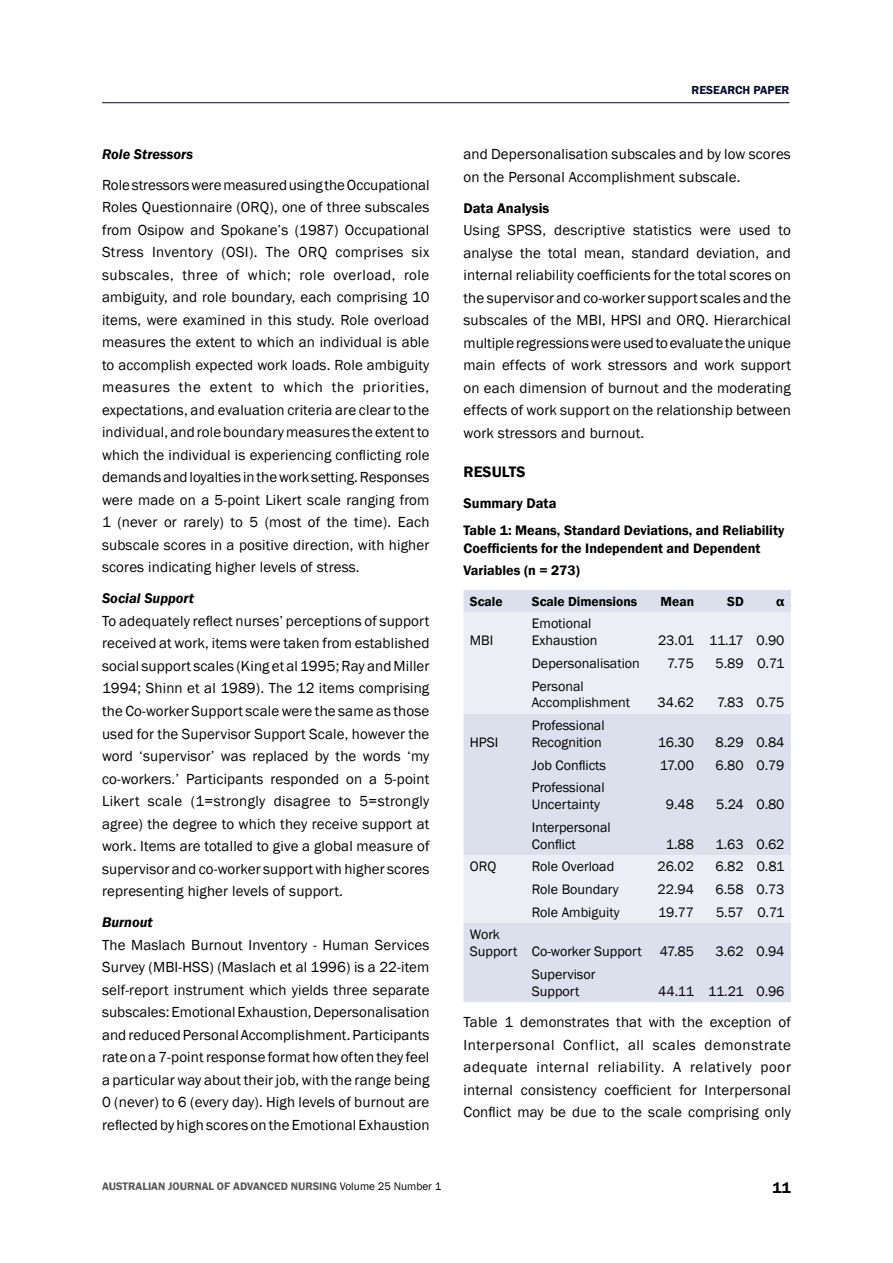
<style>
.page{position:relative;width:893px;height:1263px;background:#fff}
.page>*{position:absolute;margin:0;border:0;box-sizing:border-box;transform-origin:0 0}
.t1{font:600 15.6px "Franklin Gothic";color:#000}
.t2{font:15px/22.5px "Franklin Gothic";letter-spacing:.01em;color:#000;text-align:justify}
.t3{font:italic 600 14.4px "Franklin Gothic";color:#000}
.t4{font:600 14.4px "Franklin Gothic";color:#000}
.t5{font:14.1px/17px "Franklin Gothic";color:#000}
.t6{font:600 14.1px/18px "Franklin Gothic";color:#000}
.t7{font:600 13.5px "Franklin Gothic";color:#000}
.t8{font:600 12px "Franklin Gothic";color:#070a2d}
.t9{font:600 11.25px "Franklin Gothic";color:#58585a}
.s1{font-weight:400;color:#000}
</style>
<div class="page">
<div style="left:463px;top:590px;width:328px;height:412px;background:#dcdfec"></div>
<svg style="left:463px;top:612px;width:328px;height:311px;fill:#edeef5"></svg>
<hr style="left:102px;top:102px;width:687px;height:1px;background:#070a2d">
<p class="t3" style="left:102px;top:145px;width:92px">Role Stressors</p>
<p class="t2" style="left:102px;top:174px;width:329px">Role stressors were measured using the Occupational Roles Questionnaire (ORQ), one of three subscales from Osipow and Spokane’s (1987) Occupational Stress Inventory (OSI). The ORQ comprises six subscales, three of which; role overload, role ambiguity, and role boundary, each comprising 10 items, were examined in this study. Role overload measures the extent to which an individual is able to accomplish expected work loads. Role ambiguity measures the extent to which the priorities, expectations, and evaluation criteria are clear to the individual, and role boundary measures the extent to which the individual is experiencing conflicting role demands and loyalties in the work setting. Responses were made on a 5‑point Likert scale ranging from 1 (never or rarely) to 5 (most of the time). Each subscale scores in a positive direction, with higher scores indicating higher levels of stress.</p>
<p class="t3" style="left:102px;top:589px;width:94px">Social Support</p>
<p class="t2" style="left:102px;top:610px;width:329px">To adequately reflect nurses’ perceptions of support received at work, items were taken from established social support scales (King et al 1995; Ray and Miller 1994; Shinn et al 1989). The 12 items comprising the Co‑worker Support scale were the same as those used for the Supervisor Support Scale, however the word ‘supervisor’ was replaced by the words ‘my co‑workers.’ Participants responded on a 5‑point Likert scale (1=strongly disagree to 5=strongly agree) the degree to which they receive support at work. Items are totalled to give a global measure of supervisor and co‑worker support with higher scores representing higher levels of support.</p>
<p class="t3" style="left:102px;top:913px;width:52px">Burnout</p>
<p class="t2" style="left:102px;top:933px;width:329px">The Maslach Burnout Inventory ‑ Human Services Survey (MBI‑HSS) (Maslach et al 1996) is a 22‑item self‑report instrument which yields three separate subscales: Emotional Exhaustion, Depersonalisation and reduced Personal Accomplishment. Participants rate on a 7‑point response format how often they feel a particular way about their job, with the range being 0 (never) to 6 (every day). High levels of burnout are reflected by high scores on the Emotional Exhaustion</p>
<p class="t8" style="left:691px;top:83px;width:99px">RESEARCH PAPER</p>
<p class="t2" style="left:463px;top:143px;width:329px">and Depersonalisation subscales and by low scores on the Personal Accomplishment subscale.</p>
<p class="t4" style="left:463px;top:199px;width:87px">Data Analysis</p>
<p class="t2" style="left:463px;top:219px;width:329px">Using SPSS, descriptive statistics were used to analyse the total mean, standard deviation, and internal reliability coefficients for the total scores on the supervisor and co‑worker support scales and the subscales of the MBI, HPSI and ORQ. Hierarchical multiple regressions were used to evaluate the unique main effects of work stressors and work support on each dimension of burnout and the moderating effects of work support on the relationship between work stressors and burnout.</p>
<p class="t1" style="left:463px;top:463px;width:64px">RESULTS</p>
<p class="t4" style="left:463px;top:495px;width:95px">Summary Data</p>
<p class="t6" style="left:463px;top:521px;width:322px">Table 1: Means, Standard Deviations, and Reliability<br>Coefficients for the Independent and Dependent</p>
<p class="t6" style="left:463px;top:562px;width:118px">Variables (n = 273)</p>
<p class="t7" style="left:470px;top:593px;width:34px">Scale</p>
<p class="t7" style="left:532px;top:593px;width:107px">Scale Dimensions</p>
<p class="t7" style="left:660px;top:593px;width:35px">Mean</p>
<p class="t7" style="left:727px;top:593px;width:18px">SD</p>
<p class="t7" style="left:776px;top:593px;width:10px">α</p>
<p class="t5" style="left:470px;top:632px;width:25px">MBI</p>
<p class="t5" style="left:532px;top:615px;width:67px">Emotional<br>Exhaustion</p>
<p class="t5" style="left:658px;top:632px;width:128px">23.01 11.17 0.90</p>
<p class="t5" style="left:470px;top:734px;width:30px">HPSI</p>
<p class="t5" style="left:532px;top:655px;width:110px">Depersonalisation</p>
<p class="t5" style="left:667px;top:655px;width:28px">7.75</p>
<p class="t5" style="left:715px;top:655px;width:71px">5.89 0.71</p>
<p class="t5" style="left:532px;top:678px;width:100px">Personal<br>Accomplishment</p>
<p class="t5" style="left:657px;top:695px;width:38px">34.62</p>
<p class="t5" style="left:717px;top:695px;width:69px">7.83 0.75</p>
<p class="t5" style="left:532px;top:717px;width:74px">Professional<br>Recognition</p>
<p class="t5" style="left:658px;top:734px;width:38px">16.30</p>
<p class="t5" style="left:715px;top:734px;width:71px">8.29 0.84</p>
<p class="t5" style="left:532px;top:757px;width:76px">Job Conflicts</p>
<p class="t5" style="left:660px;top:757px;width:36px">17.00</p>
<p class="t5" style="left:715px;top:757px;width:71px">6.80 0.79</p>
<p class="t5" style="left:532px;top:779px;width:74px">Professional<br>Uncertainty</p>
<p class="t5" style="left:666px;top:796px;width:30px">9.48</p>
<p class="t5" style="left:716px;top:796px;width:70px">5.24 0.80</p>
<p class="t5" style="left:532px;top:819px;width:80px">Interpersonal<br>Conflict</p>
<p class="t5" style="left:666px;top:836px;width:30px">1.88</p>
<p class="t5" style="left:715px;top:836px;width:70px">1.63 0.62</p>
<p class="t5" style="left:470px;top:858px;width:28px">ORQ</p>
<p class="t5" style="left:532px;top:858px;width:84px">Role Overload</p>
<p class="t5" style="left:657px;top:858px;width:38px">26.02</p>
<p class="t5" style="left:715px;top:858px;width:71px">6.82 0.81</p>
<p class="t5" style="left:532px;top:881px;width:88px">Role Boundary</p>
<p class="t5" style="left:657px;top:881px;width:38px">22.94</p>
<p class="t5" style="left:715px;top:881px;width:71px">6.58 0.73</p>
<p class="t5" style="left:532px;top:904px;width:89px">Role Ambiguity</p>
<p class="t5" style="left:658px;top:904px;width:38px">19.77</p>
<p class="t5" style="left:716px;top:904px;width:70px">5.57 0.71</p>
<p class="t5" style="left:470px;top:926px;width:173px">Work<br>Support Co‑worker Support</p>
<p class="t5" style="left:660px;top:943px;width:36px">47.85</p>
<p class="t5" style="left:715px;top:943px;width:71px">3.62 0.94</p>
<p class="t5" style="left:532px;top:966px;width:65px">Supervisor<br>Support</p>
<p class="t5" style="left:658px;top:983px;width:128px">44.11 11.21 0.96</p>
<p class="t2" style="left:463px;top:1011px;width:329px">Table 1 demonstrates that with the exception of Interpersonal Conflict, all scales demonstrate adequate internal reliability. A relatively poor internal consistency coefficient for Interpersonal Conflict may be due to the scale comprising only</p>
<p class="t9" style="left:102px;top:1179px;width:341px">AUSTRALIAN JOURNAL OF ADVANCED NURSING <span class="s1">Volume 25 Number 1</span></p>
<p class="t1" style="left:772px;top:1178px;width:10px">11</p>
</div>
